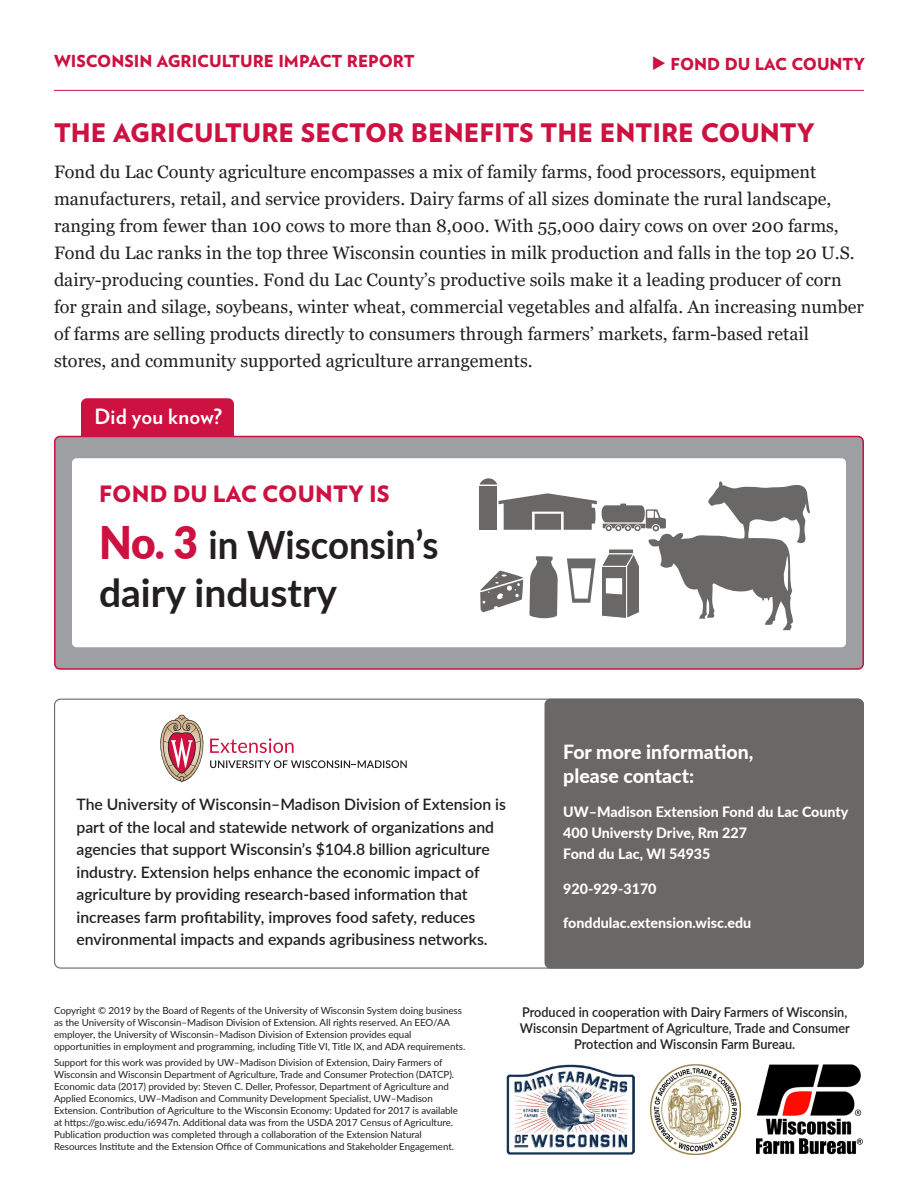
<style>
.page{position:relative;width:918px;height:1188px;background:#fff}
.page>*{position:absolute;margin:0;border:0;box-sizing:border-box;transform-origin:0 0}
.Box_Answer{font:700 39px "Lato";color:#231f20;scale:.94 1}
.Box_Answer-2{font:700 39px "Lato";color:#231f20}
.Title-Impact_Report{font:900 25.5px "Verlag";color:#cd1141}
.Box_Title{font:900 22.5px "Verlag";letter-spacing:.01em;color:#cd1141}
.Sub-Subhead{font:700 21px "Verlag";letter-spacing:.01em;color:#fff}
.Smaller_text{font:800 19.5px/24px "Lato";color:#fff}
.Text{font:18px/27px "Georgia";color:#231f20}
.Title-Impact_Report-2{font:900 16.5px "Verlag";color:#cd1141}
.White_Text{font:600 15.75px/22.5px "Lato";color:#231f20}
.Smaller_text-2{font:800 14.25px/21px "Lato";color:#fff}
.Box_Answer-3{font:600 13.5px/16.2px "Lato";color:#231f20;text-align:center;scale:.94 1}
.Smallest_Text{font:9.75px/12px "Lato";letter-spacing:-.005em;color:#231f20}
.s1{font-weight:900;font-size:45px;color:#cd1141}
</style>
<div class="page">
<hr style="left:54px;top:90px;width:810px;height:1px;background:#cd1141">
<div style="left:81px;top:398px;width:153px;height:54px;background:#cd1141;border-radius:6px"></div>
<div style="left:55px;top:436px;width:808px;height:233px;background:#9d9fa2;border-radius:5px"></div>
<div style="left:54px;top:436px;width:810px;height:234px;border:2px solid #cd1141;border-radius:5px"></div>
<div style="left:72px;top:458px;width:774px;height:189px;background:#fff;border-radius:4px"></div>
<svg style="left:478px;top:478px;width:332px;height:225px"></svg>
<div style="left:544px;top:699px;width:320px;height:270px;background:#6a6867;border-radius:6px"></div>
<svg style="left:160px;top:715px;width:247px;height:67px"></svg>
<img style="left:506px;top:1064px;width:128px;height:90px">
<img style="left:651px;top:1064px;width:89px;height:90px">
<img style="left:756px;top:1064px;width:107px;height:90px">
<p class="Title-Impact_Report-2" style="left:54px;top:48px;width:362px">WISCONSIN AGRICULTURE IMPACT REPORT</p>
<p class="Title-Impact_Report-2" style="left:652px;top:51px;width:215px">◆ FOND DU LAC COUNTY</p>
<p class="Title-Impact_Report" style="left:54px;top:112px;width:762px">THE AGRICULTURE SECTOR BENEFITS THE ENTIRE COUNTY</p>
<p class="Text" style="left:54px;top:159px;width:811px">Fond du Lac County agriculture encompasses a mix of family farms, food processors, equipment manufacturers, retail, and service providers. Dairy farms of all sizes dominate the rural landscape, ranging from fewer than 100 cows to more than 8,000. With 55,000 dairy cows on over 200 farms, Fond du Lac ranks in the top three Wisconsin counties in milk production and falls in the top 20 U.S. dairy-producing counties. Fond du Lac County’s productive soils make it a leading producer of corn for grain and silage, soybeans, winter wheat, commercial vegetables and alfalfa. An increasing number of farms are selling products directly to consumers through farmers’ markets, farm-based retail stores, and community supported agriculture arrangements.</p>
<p class="Sub-Subhead" style="left:94px;top:400px;width:129px">Did you know?</p>
<p class="Box_Title" style="left:99px;top:475px;width:292px">FOND DU LAC COUNTY IS</p>
<p class="Box_Answer" style="left:99px;top:516px;width:363px"><span class="s1">No. 3</span> in Wisconsin’s</p>
<p class="Box_Answer-2" style="left:99px;top:564px;width:240px">dairy industry</p>
<p class="White_Text" style="left:76px;top:793px;width:431px">The University of Wisconsin–Madison Division of Extension is part of the local and statewide network of organizations and agencies that support Wisconsin’s $104.8 billion agriculture industry. Extension helps enhance the economic impact of agriculture by providing research-based information that increases farm profitability, improves food safety, reduces environmental impacts and expands agribusiness networks.</p>
<p class="Smaller_text" style="left:563px;top:739px;width:192px">For more information, please contact:</p>
<p class="Smaller_text-2" style="left:563px;top:801px;width:287px">UW–Madison Extension Fond du Lac County<br>400 Universty Drive, Rm 227<br>Fond du Lac, WI 54935</p>
<p class="Smaller_text-2" style="left:563px;top:877px;width:95px">920-929-3170</p>
<p class="Smaller_text-2" style="left:563px;top:912px;width:190px">fonddulac.extension.wisc.edu</p>
<p class="Smallest_Text" style="left:54px;top:1004px;width:413px">Copyright © 2019 by the Board of Regents of the University of Wisconsin System doing business as the University of Wisconsin–Madison Division of Extension. All rights reserved. An EEO/AA employer, the University of Wisconsin–Madison Division of Extension provides equal opportunities in employment and programming, including Title VI, Title IX, and ADA requirements.</p>
<p class="Smallest_Text" style="left:54px;top:1056px;width:406px">Support for this work was provided by UW–Madison Division of Extension, Dairy Farmers of Wisconsin and Wisconsin Department of Agriculture, Trade and Consumer Protection (DATCP).<br>Economic data (2017) provided by: Steven C. Deller, Professor, Department of Agriculture and Applied Economics, UW–Madison and Community Development Specialist, UW–Madison Extension. Contribution of Agriculture to the Wisconsin Economy: Updated for 2017 is available at https://go.wisc.edu/i6947n. Additional data was from the USDA 2017 Census of Agriculture.<br>Publication production was completed through a collaboration of the Extension Natural Resources Institute and the Extension Office of Communications and Stakeholder Engagement.</p>
<p class="Box_Answer-3" style="left:520px;top:1003px;width:352px">Produced in cooperation with Dairy Farmers of Wisconsin,<br>Wisconsin Department of Agriculture, Trade and Consumer<br>Protection and Wisconsin Farm Bureau.</p>
</div>
